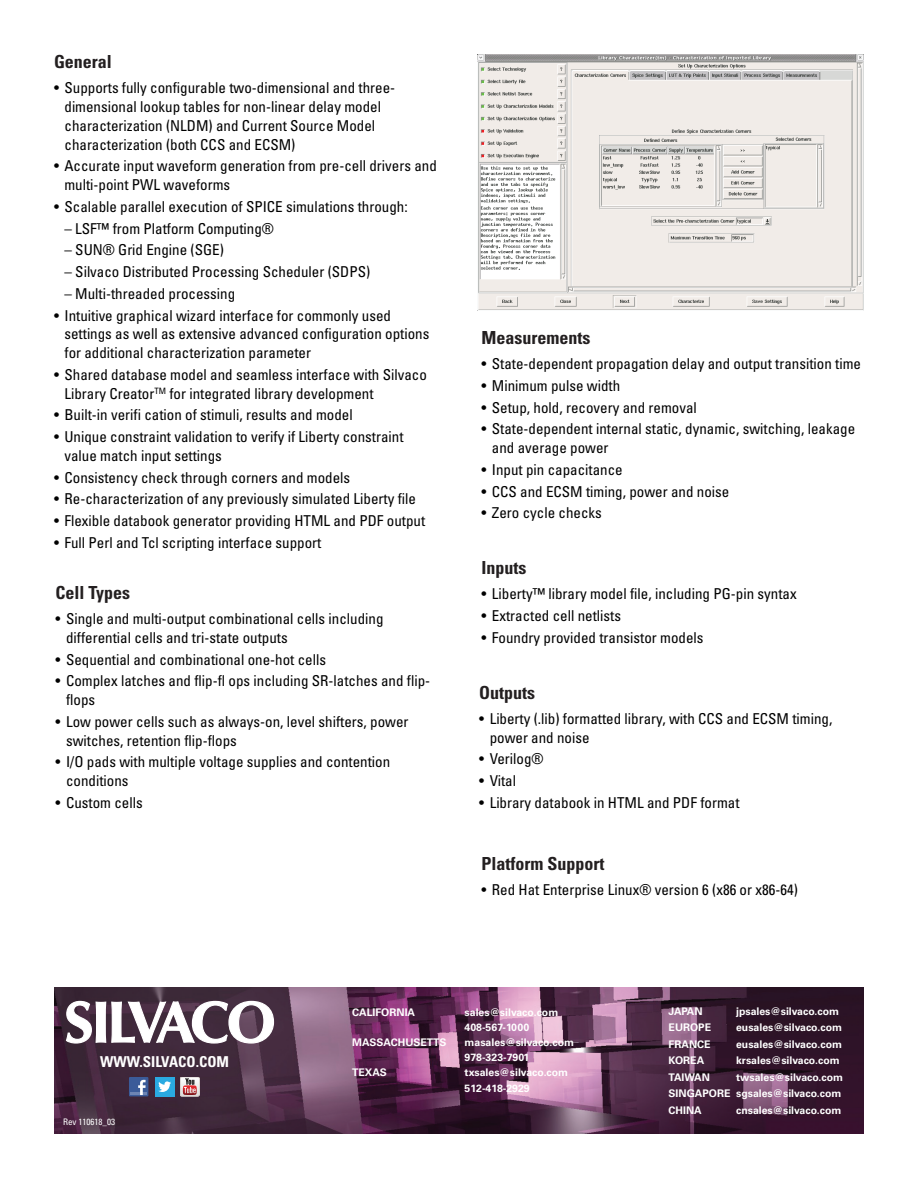
<style>
.page{position:relative;width:918px;height:1188px;background:#fff}
.page>*{position:absolute;margin:0;border:0;box-sizing:border-box;transform-origin:0 0}
.t1{font:700 condensed 18px "Univers";color:#231f20}
.t2{font:condensed 15px/18.8px "Univers";color:#000}
.t3{font:700 condensed 15px "Univers";color:#fff}
.t4{font:700 10.5px/16.5px "Univers";color:#fff}
.t5{font:condensed 9px "Univers";color:#fff}
</style>
<div class="page">
<img style="left:54px;top:988px;width:810px;height:146px">
<img style="left:477px;top:54px;width:386px;height:256px">
<svg style="left:65px;top:1000px;width:210px;height:44px"></svg>
<div style="left:129px;top:1077px;width:19px;height:19px;background:#3b5b99"></div>
<hr style="left:130px;top:1092px;width:17px;height:3px;background:#6d84b3">
<svg style="left:138px;top:1080px;width:8px;height:15px"></svg>
<div style="left:155px;top:1077px;width:19px;height:19px;background:#2aaae1"></div>
<svg style="left:158px;top:1081px;width:13px;height:11px"></svg>
<div style="left:180px;top:1077px;width:20px;height:19px;border:1px solid #dcd5d1;border-radius:2px"></div>
<svg style="left:180px;top:1077px;width:19px;height:19px"></svg>
<p class="t1" style="left:54px;top:51px;width:59px">General</p>
<p class="t2" style="left:64px;top:78px;width:332px;text-indent:-10px">• Supports fully configurable two-dimensional and three&shy;dimensional lookup tables for non-linear delay model characterization (NLDM) and Current Source Model characterization (both CCS and ECSM)</p>
<p class="t2" style="left:64px;top:156px;width:374px;text-indent:-10px">• Accurate input waveform generation from pre-cell drivers and multi-point PWL waveforms</p>
<p class="t2" style="left:54px;top:197px;width:355px">• Scalable parallel execution of SPICE simulations through:</p>
<p class="t2" style="left:64px;top:219px;width:211px">– LSF™ from Platform Computing®</p>
<p class="t2" style="left:64px;top:240px;width:161px">– SUN® Grid Engine (SGE)</p>
<p class="t2" style="left:64px;top:262px;width:307px">– Silvaco Distributed Processing Scheduler (SDPS)</p>
<p class="t2" style="left:64px;top:284px;width:172px">– Multi-threaded processing</p>
<p class="t2" style="left:64px;top:306px;width:366px;text-indent:-10px">• Intuitive graphical wizard interface for commonly used settings as well as extensive advanced configuration options for additional characterization parameter</p>
<p class="t2" style="left:64px;top:365px;width:364px;text-indent:-10px">• Shared database model and seamless interface with Silvaco<br>Library Creator<sup>TM</sup> for integrated library development</p>
<p class="t2" style="left:54px;top:405px;width:300px">• Built-in verifi cation of stimuli, results and model</p>
<p class="t2" style="left:65px;top:427px;width:341px;text-indent:-10px">• Unique constraint validation to verify if Liberty constraint value match input settings</p>
<p class="t2" style="left:54px;top:468px;width:298px">• Consistency check through corners and models</p>
<p class="t2" style="left:54px;top:489px;width:364px">• Re-characterization of any previously simulated Liberty file</p>
<p class="t2" style="left:54px;top:511px;width:373px">• Flexible databook generator providing HTML and PDF output</p>
<p class="t2" style="left:54px;top:533px;width:269px">• Full Perl and Tcl scripting interface support</p>
<p class="t1" style="left:56px;top:581px;width:76px">Cell Types</p>
<p class="t2" style="left:66px;top:609px;width:319px;text-indent:-10px">• Single and multi-output combinational cells including differential cells and tri-state outputs</p>
<p class="t2" style="left:56px;top:650px;width:272px">• Sequential and combinational one-hot cells</p>
<p class="t2" style="left:66px;top:671px;width:366px;text-indent:-10px">• Complex latches and flip-fl ops including SR-latches and flip&shy;flops</p>
<p class="t2" style="left:66px;top:712px;width:344px;text-indent:-10px">• Low power cells such as always-on, level shifters, power switches, retention flip-flops</p>
<p class="t2" style="left:66px;top:752px;width:326px;text-indent:-10px">• I/O pads with multiple voltage supplies and contention conditions</p>
<p class="t2" style="left:56px;top:793px;width:89px">• Custom cells</p>
<p class="t1" style="left:481px;top:326px;width:110px">Measurements</p>
<p class="t2" style="left:481px;top:354px;width:381px">• State-dependent propagation delay and output transition time</p>
<p class="t2" style="left:481px;top:376px;width:140px">• Minimum pulse width</p>
<p class="t2" style="left:481px;top:398px;width:217px">• Setup, hold, recovery and removal</p>
<p class="t2" style="left:492px;top:419px;width:365px;text-indent:-10px">• State-dependent internal static, dynamic, switching, leakage and average power</p>
<p class="t2" style="left:481px;top:460px;width:143px">• Input pin capacitance</p>
<p class="t2" style="left:481px;top:482px;width:249px">• CCS and ECSM timing, power and noise</p>
<p class="t2" style="left:481px;top:503px;width:122px">• Zero cycle checks</p>
<p class="t1" style="left:481px;top:557px;width:46px">Inputs</p>
<p class="t2" style="left:481px;top:584px;width:317px">• Liberty™ library model file, including PG-pin syntax</p>
<p class="t2" style="left:481px;top:606px;width:141px">• Extracted cell netlists</p>
<p class="t2" style="left:481px;top:628px;width:224px">• Foundry provided transistor models</p>
<p class="t1" style="left:479px;top:681px;width:57px">Outputs</p>
<p class="t2" style="left:490px;top:709px;width:344px;text-indent:-10px">• Liberty (.lib) formatted library, with CCS and ECSM timing, power and noise</p>
<p class="t2" style="left:479px;top:749px;width:66px">• Verilog®</p>
<p class="t2" style="left:479px;top:771px;width:38px">• Vital</p>
<p class="t2" style="left:479px;top:793px;width:262px">• Library databook in HTML and PDF format</p>
<p class="t1" style="left:481px;top:852px;width:125px">Platform Support</p>
<p class="t2" style="left:481px;top:880px;width:318px">• Red Hat Enterprise Linux® version 6 (x86 or x86-64)</p>
<p class="t3" style="left:100px;top:1052px;width:130px">WWW.SILVACO.COM</p>
<p class="t5" style="left:63px;top:1116px;width:53px">Rev 110618_03</p>
<p class="t4" style="left:352px;top:1004px;width:65px">CALIFORNIA</p>
<p class="t4" style="left:465px;top:1005px;width:95px;line-height:15px">sales@silvaco.com<br>408-567-1000</p>
<p class="t4" style="left:352px;top:1034px;width:96px">MASSACHUSETTS</p>
<p class="t4" style="left:465px;top:1035px;width:111px;line-height:15px">masales@silvaco.com<br>978-323-7901</p>
<p class="t4" style="left:352px;top:1064px;width:36px">TEXAS</p>
<p class="t4" style="left:465px;top:1064px;width:105px">txsales@silvaco.com<br>512-418-2929</p>
<p class="t4" style="left:669px;top:1003px;width:36px">JAPAN</p>
<p class="t4" style="left:736px;top:1003px;width:104px">jpsales@silvaco.com</p>
<p class="t4" style="left:669px;top:1019px;width:44px">EUROPE</p>
<p class="t4" style="left:736px;top:1019px;width:107px">eusales@silvaco.com</p>
<p class="t4" style="left:669px;top:1036px;width:44px">FRANCE</p>
<p class="t4" style="left:736px;top:1036px;width:107px">eusales@silvaco.com</p>
<p class="t4" style="left:669px;top:1052px;width:37px">KOREA</p>
<p class="t4" style="left:736px;top:1052px;width:105px">krsales@silvaco.com</p>
<p class="t4" style="left:669px;top:1069px;width:43px">TAIWAN</p>
<p class="t4" style="left:669px;top:1069px;width:176px;text-indent:68px">twsales@silvaco.com<br>SINGAPORE sgsales@silvaco.com<br>CHINA</p>
<p class="t4" style="left:736px;top:1102px;width:107px">cnsales@silvaco.com</p>
</div>
